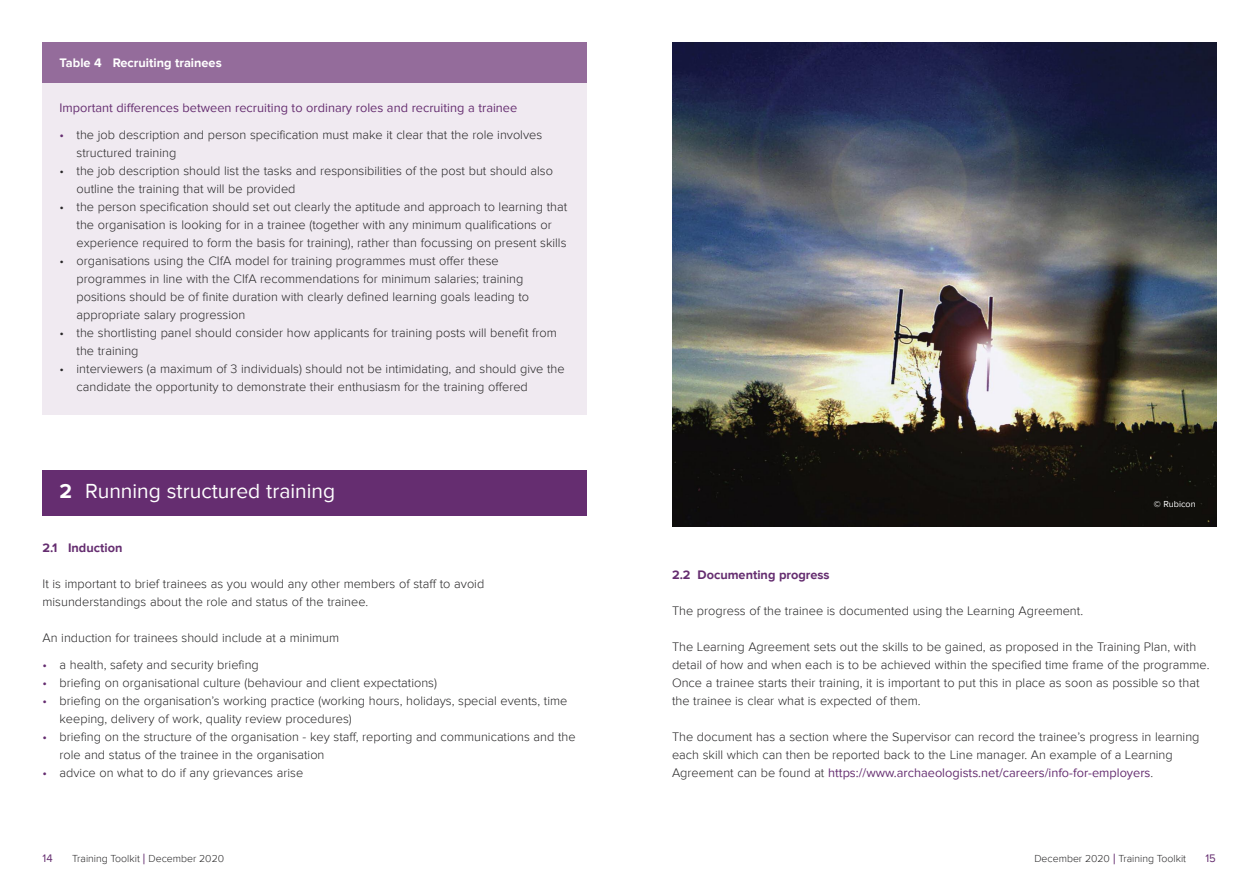
<style>
.page{position:relative;width:1259px;height:893px;background:#fff}
.page>*{position:absolute;margin:0;border:0;box-sizing:border-box;transform-origin:0 0}
.t1{font:21px "Proxima Nova";color:#fff}
.t2{font:300 12.75px/18px "Proxima Nova";color:#272627}
.t3{font:12.75px "Proxima Nova";color:#652d70}
.t4{font:700 12.75px "Proxima Nova";color:#652d70}
.t5{font:700 12.75px "Proxima Nova";color:#fff}
.t6{font:11.25px "Proxima Nova";color:#652d70}
.t7{font:300 10.5px "Proxima Nova";color:#272627}
.t8{font:9px "Proxima Nova";color:#fff}
.s1{font-weight:400;color:#652d70}
.s2{font-weight:700}
.s3{font-weight:400;font-size:15px;color:#652d70}
</style>
<div class="page">
<div style="left:43px;top:46px;width:544px;height:369px;background:#f0eaf1"></div>
<div style="left:43px;top:43px;width:544px;height:40px;background:#946c9b"></div>
<div style="left:43px;top:470px;width:544px;height:45px;background:#652d70"></div>
<img style="left:672px;top:43px;width:544px;height:483px">
<p class="t5" style="left:60px;top:55px;width:164px">Table 4 Recruiting trainees</p>
<p class="t3" style="left:60px;top:100px;width:459px">Important differences between recruiting to ordinary roles and recruiting a trainee</p>
<p class="t2" style="left:77px;top:126px;width:467px;text-indent:-17px"><span class="s1">•</span> the job description and person specification must make it clear that the role involves structured training</p>
<p class="t2" style="left:77px;top:162px;width:478px;text-indent:-17px">• the job description should list the tasks and responsibilities of the post but should also outline the training that will be provided</p>
<p class="t2" style="left:77px;top:198px;width:492px;text-indent:-17px">• the person specification should set out clearly the aptitude and approach to learning that the organisation is looking for in a trainee (together with any minimum qualifications or experience required to form the basis for training), rather than focussing on present skills</p>
<p class="t2" style="left:77px;top:252px;width:454px;text-indent:-17px">• organisations using the CIfA model for training programmes must offer these programmes in line with the CIfA recommendations for minimum salaries; training positions should be of finite duration with clearly defined learning goals leading to appropriate salary progression</p>
<p class="t2" style="left:77px;top:324px;width:482px;text-indent:-17px">• the shortlisting panel should consider how applicants for training posts will benefit from the training</p>
<p class="t2" style="left:77px;top:360px;width:489px;text-indent:-17px">• interviewers (a maximum of 3 individuals) should not be intimidating, and should give the candidate the opportunity to demonstrate their enthusiasm for the training offered</p>
<h1 class="t1" style="left:60px;top:479px;width:277px"><span class="s2">2</span> Running structured training</h1>
<p class="t4" style="left:43px;top:541px;width:81px">2.1 Induction</p>
<p class="t2" style="left:43px;top:575px;width:443px">It is important to brief trainees as you would any other members of staff to avoid misunderstandings about the role and status of the trainee.</p>
<p class="t2" style="left:43px;top:629px;width:298px">An induction for trainees should include at a minimum</p>
<p class="t2" style="left:43px;top:656px;width:218px"><span class="s1">•</span> a health, safety and security briefing</p>
<p class="t2" style="left:43px;top:674px;width:396px"><span class="s1">•</span> briefing on organisational culture (behaviour and client expectations)</p>
<p class="t2" style="left:60px;top:692px;width:509px;text-indent:-17px"><span class="s1">•</span> briefing on the organisation’s working practice (working hours, holidays, special events, time keeping, delivery of work, quality review procedures)</p>
<p class="t2" style="left:60px;top:728px;width:517px;text-indent:-17px"><span class="s1">•</span> briefing on the structure of the organisation - key staff, reporting and communications and the role and status of the trainee in the organisation</p>
<p class="t2" style="left:43px;top:764px;width:262px"><span class="s1">•</span> advice on what to do if any grievances arise</p>
<p class="t8" style="left:1154px;top:499px;width:43px"><span class="s2">©</span> Rubicon</p>
<p class="t4" style="left:672px;top:567px;width:159px">2.2 Documenting progress</p>
<p class="t2" style="left:672px;top:602px;width:412px">The progress of the trainee is documented using the Learning Agreement.</p>
<p class="t2" style="left:672px;top:638px;width:539px">The Learning Agreement sets out the skills to be gained, as proposed in the Training Plan, with detail of how and when each is to be achieved within the specified time frame of the programme.<br>Once a trainee starts their training, it is important to put this in place as soon as possible so that the trainee is clear what is expected of them.</p>
<p class="t2" style="left:672px;top:728px;width:529px">The document has a section where the Supervisor can record the trainee’s progress in learning each skill which can then be reported back to the Line manager. An example of a Learning<br>Agreement can be found at <span class="s1">https://www.archaeologists.net/careers/info-for-employers</span>.</p>
<p class="t6" style="left:43px;top:852px;width:12px">14</p>
<p class="t7" style="left:1034px;top:853px;width:153px">December 2020 <span class="s3">|</span> Training Toolkit</p>
<p class="t6" style="left:1205px;top:852px;width:12px">15</p>
<p class="t7" style="left:72px;top:853px;width:153px">Training Toolkit <span class="s3">|</span> December 2020</p>
</div>
